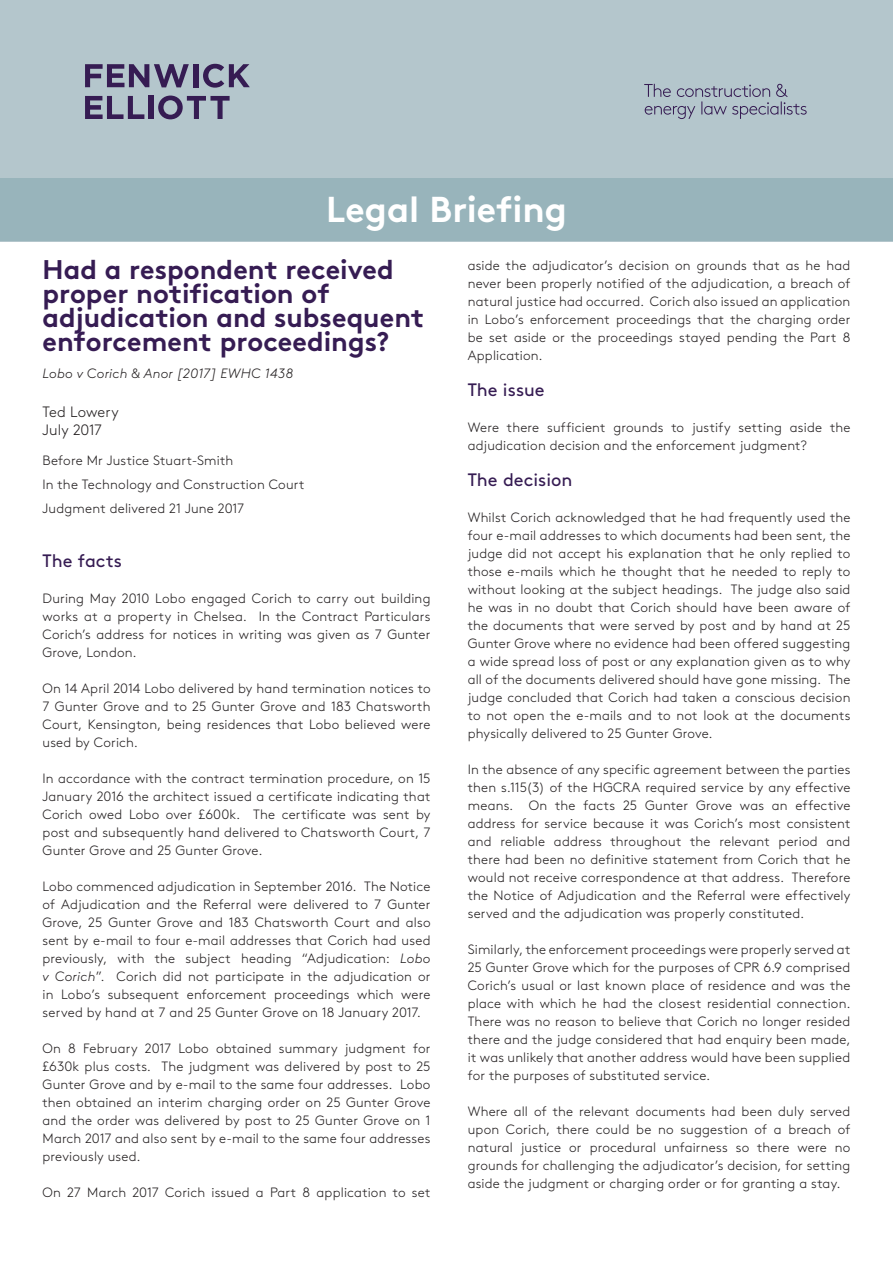
<style>
.page{position:relative;width:893px;height:1263px;background:#fff}
.page>*{position:absolute;margin:0;border:0;box-sizing:border-box;transform-origin:0 0}
._9_12pt_Brown_Light{font:700 36px "Brown";color:#fff}
._14_16pt_Brown_Bold{font:700 27px/24px "Brown";color:#361c53}
._9_12pt_Brown_Light-2{font:18px "Brown";color:#361c53}
._9_12pt_Brown_Light-3{font:300 15px "Brown";color:#231f20}
._9_12pt_Brown_Light-4{font:300 13.5px/18px "Brown";letter-spacing:.015em;color:#231f20;text-align:justify}
._14_16pt_Brown_Bold-2{font:italic 300 13.5px "Brown";letter-spacing:.015em;color:#231f20}
.s1{font-style:italic}
</style>
<div class="page">
<div style="left:0;top:0;width:893px;height:242px;background:#b4c6cc"></div>
<svg style="left:644px;top:84px;width:163px;height:35px"></svg>
<svg style="left:85px;top:64px;width:104px;height:23px"></svg>
<div style="left:193px;top:64px;width:5px;height:23px;background:#361c53"></div>
<svg style="left:203px;top:64px;width:47px;height:24px"></svg>
<svg style="left:85px;top:96px;width:59px;height:23px"></svg>
<div style="left:149px;top:96px;width:5px;height:23px;background:#361c53"></div>
<svg style="left:158px;top:96px;width:72px;height:23px"></svg>
<div style="left:0;top:179px;width:893px;height:62px;background:#98b4bb"></div>
<p class="_9_12pt_Brown_Light" style="left:326px;top:180px;width:242px">Legal Briefing</p>
<p class="_14_16pt_Brown_Bold" style="left:43px;top:254px;width:383px">Had a respondent received proper notification of adjudication and subsequent enforcement proceedings?</p>
<p class="_14_16pt_Brown_Bold-2" style="left:43px;top:363px;width:252px">Lobo v Corich &amp; Anor [2017] EWHC 1438</p>
<p class="_9_12pt_Brown_Light-3" style="left:43px;top:401px;width:78px">Ted Lowery</p>
<p class="_9_12pt_Brown_Light-3" style="left:43px;top:419px;width:61px">July 2017</p>
<p class="_9_12pt_Brown_Light-4" style="left:43px;top:451px;width:192px">Before Mr Justice Stuart-Smith</p>
<p class="_9_12pt_Brown_Light-4" style="left:43px;top:475px;width:264px">In the Technology and Construction Court</p>
<p class="_9_12pt_Brown_Light-4" style="left:43px;top:499px;width:203px">Judgment delivered 21 June 2017</p>
<p class="_9_12pt_Brown_Light-2" style="left:43px;top:547px;width:81px">The facts</p>
<p class="_9_12pt_Brown_Light-4" style="left:43px;top:589px;width:389px">During May 2010 Lobo engaged Corich to carry out building works at a property in Chelsea. In the Contract Particulars Corich’s address for notices in writing was given as 7 Gunter Grove, London.</p>
<p class="_9_12pt_Brown_Light-4" style="left:43px;top:679px;width:390px">On 14 April 2014 Lobo delivered by hand termination notices to 7 Gunter Grove and to 25 Gunter Grove and 183 Chatsworth Court, Kensington, being residences that Lobo believed were used by Corich.</p>
<p class="_9_12pt_Brown_Light-4" style="left:43px;top:769px;width:390px">In accordance with the contract termination procedure, on 15<br>January 2016 the architect issued a certificate indicating that Corich owed Lobo over £600k. The certificate was sent by post and subsequently hand delivered to Chatsworth Court, 7<br>Gunter Grove and 25 Gunter Grove.</p>
<p class="_9_12pt_Brown_Light-4" style="left:43px;top:877px;width:390px">Lobo commenced adjudication in September 2016. The Notice of Adjudication and the Referral were delivered to 7 Gunter Grove, 25 Gunter Grove and 183 Chatsworth Court and also sent by e-mail to four e-mail addresses that Corich had used previously, with the subject heading “Adjudication: <span class="s1">Lobo v Corich</span>”. Corich did not participate in the adjudication or in Lobo’s subsequent enforcement proceedings which were served by hand at 7 and 25 Gunter Grove on 18 January 2017.</p>
<p class="_9_12pt_Brown_Light-4" style="left:43px;top:1039px;width:390px">On 8 February 2017 Lobo obtained summary judgment for £630k plus costs. The judgment was delivered by post to 25<br>Gunter Grove and by e-mail to the same four addresses. Lobo then obtained an interim charging order on 25 Gunter Grove and the order was delivered by post to 25 Gunter Grove on 1<br>March 2017 and also sent by e-mail to the same four addresses previously used.</p>
<p class="_9_12pt_Brown_Light-4" style="left:43px;top:1183px;width:390px">On 27 March 2017 Corich issued a Part 8 application to set</p>
<p class="_9_12pt_Brown_Light-4" style="left:468px;top:255px;width:384px">aside the adjudicator’s decision on grounds that as he had never been properly notified of the adjudication, a breach of natural justice had occurred. Corich also issued an application in Lobo’s enforcement proceedings that the charging order be set aside or the proceedings stayed pending the Part 8<br>Application.</p>
<p class="_9_12pt_Brown_Light-2" style="left:468px;top:376px;width:79px">The issue</p>
<p class="_9_12pt_Brown_Light-4" style="left:468px;top:417px;width:384px">Were there sufficient grounds to justify setting aside the adjudication decision and the enforcement judgment?</p>
<p class="_9_12pt_Brown_Light-2" style="left:468px;top:466px;width:106px">The decision</p>
<p class="_9_12pt_Brown_Light-4" style="left:468px;top:507px;width:384px">Whilst Corich acknowledged that he had frequently used the four e-mail addresses to which documents had been sent, the judge did not accept his explanation that he only replied to those e-mails which he thought that he needed to reply to without looking at the subject headings. The judge also said he was in no doubt that Corich should have been aware of the documents that were served by post and by hand at 25<br>Gunter Grove where no evidence had been offered suggesting a wide spread loss of post or any explanation given as to why all of the documents delivered should have gone missing. The judge concluded that Corich had taken a conscious decision to not open the e-mails and to not look at the documents physically delivered to 25 Gunter Grove.</p>
<p class="_9_12pt_Brown_Light-4" style="left:468px;top:759px;width:384px">In the absence of any specific agreement between the parties then s.115(3) of the HGCRA required service by any effective means. On the facts 25 Gunter Grove was an effective address for service because it was Corich’s most consistent and reliable address throughout the relevant period and there had been no definitive statement from Corich that he would not receive correspondence at that address. Therefore the Notice of Adjudication and the Referral were effectively served and the adjudication was properly constituted.</p>
<p class="_9_12pt_Brown_Light-4" style="left:468px;top:939px;width:384px">Similarly, the enforcement proceedings were properly served at 25 Gunter Grove which for the purposes of CPR 6.9 comprised Corich’s usual or last known place of residence and was the place with which he had the closest residential connection.<br>There was no reason to believe that Corich no longer resided there and the judge considered that had enquiry been made, it was unlikely that another address would have been supplied for the purposes of substituted service.</p>
<p class="_9_12pt_Brown_Light-4" style="left:468px;top:1101px;width:384px">Where all of the relevant documents had been duly served upon Corich, there could be no suggestion of a breach of natural justice or procedural unfairness so there were no grounds for challenging the adjudicator’s decision, for setting aside the judgment or charging order or for granting a stay.</p>
</div>
